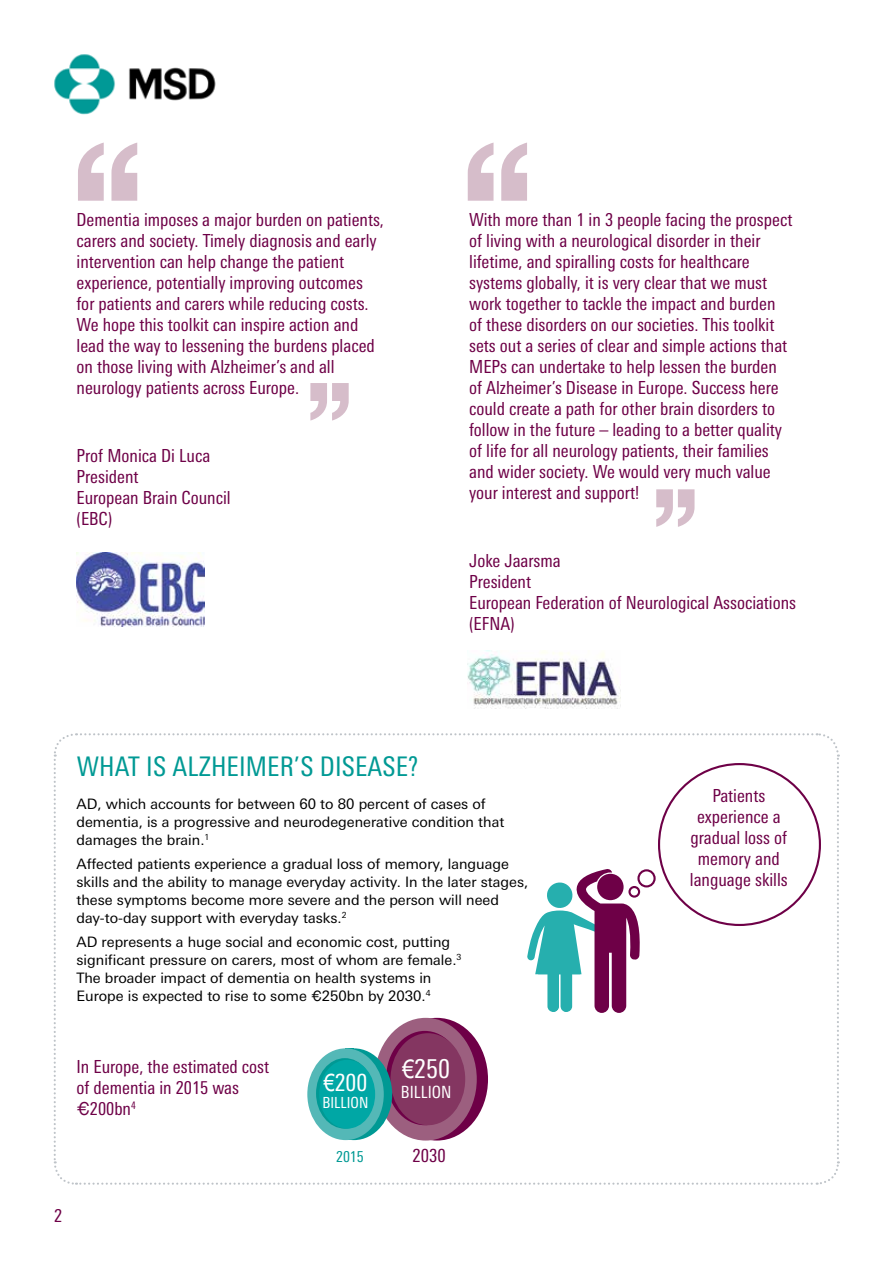
<style>
.page{position:relative;width:893px;height:1263px;background:#fff}
.page>*{position:absolute;margin:0;border:0;box-sizing:border-box;transform-origin:0 0}
.t1{font:condensed 27px "Linotype Univers";letter-spacing:.005em;color:#009994}
.t2{font:condensed 26.4px "Linotype Univers";color:#fff}
.t3{font:condensed 24px "Linotype Univers";color:#fff}
.t4{font:condensed 18.3px "Linotype Univers";color:#6e0047}
.t5{font:condensed 18px/21px "Linotype Univers";color:#6e0047}
.t6{font:condensed 16.8px "Linotype Univers";color:#fff}
.t7{font:condensed 15.3px "Linotype Univers";color:#fff}
.t8{font:condensed 15.3px "Linotype Univers";color:#009994}
.t9{font:14.4px/18px "Linotype Univers Basic";color:#000}
.s1{font-family:"Helvetica"}
.s2{font-family:"Helvetica";font-stretch:normal}
.s3{font-family:"Arial Narrow";font-stretch:normal;font-size:24.3px}
.s4{font-family:"Arial Narrow";font-stretch:normal;font-size:26.1px}
</style>
<div class="page">
<svg style="left:53px;top:733px;width:787px;height:452px"></svg>
<div style="left:386px;top:1018px;width:102px;height:122px;background:#6e0047;border-radius:50%"></div>
<div style="left:374px;top:1018px;width:103px;height:122px;background:#9c5f7f;border-radius:50%"></div>
<svg style="left:386px;top:1031px;width:77px;height:94px"></svg>
<div style="left:390px;top:1033px;width:75px;height:92px;background:#843661;border-radius:50%"></div>
<div style="left:316px;top:1048px;width:76px;height:92px;background:#009994;border-radius:50%"></div>
<div style="left:307px;top:1048px;width:77px;height:92px;background:#54b8b7;border-radius:50%"></div>
<svg style="left:316px;top:1058px;width:58px;height:70px"></svg>
<div style="left:319px;top:1060px;width:56px;height:68px;background:#00a7a5;border-radius:50%"></div>
<img style="left:468px;top:651px;width:152px;height:58px">
<img style="left:76px;top:553px;width:128px;height:74px">
<svg style="left:78px;top:143px;width:26px;height:58px"></svg>
<svg style="left:111px;top:143px;width:26px;height:58px"></svg>
<svg style="left:310px;top:383px;width:39px;height:38px"></svg>
<svg style="left:468px;top:143px;width:25px;height:58px"></svg>
<svg style="left:501px;top:143px;width:26px;height:58px"></svg>
<svg style="left:656px;top:489px;width:38px;height:38px"></svg>
<img style="left:54px;top:54px;width:162px;height:61px">
<p class="t5" style="left:77px;top:209px;width:309px">Dementia imposes a major burden on patients, carers and society. Timely diagnosis and early intervention can help change the patient experience, potentially improving outcomes for patients and carers while reducing costs.<br>We hope this toolkit can inspire action and lead the way to lessening the burdens placed on those living with Alzheimer’s and all neurology patients across Europe.</p>
<p class="t5" style="left:77px;top:445px;width:156px">Prof Monica Di Luca<br>President<br>European Brain Council (EBC)</p>
<p class="t5" style="left:469px;top:209px;width:325px">With more than 1 in 3 people facing the prospect of living with a neurological disorder in their lifetime, and spiralling costs for healthcare systems globally, it is very clear that we must work together to tackle the impact and burden of these disorders on our societies. This toolkit sets out a series of clear and simple actions that M EPs can undertake to help lessen the burden of Alzheimer’s Disease in Europe. Success here could create a path for other brain disorders to follow in the future – leading to a better quality of life for all neurology patients, their families and wider society. We would very much value your interest and support!</p>
<p class="t5" style="left:469px;top:550px;width:328px">Joke Jaarsma<br>President<br>European Federation of Neurological Associations (EFNA)</p>
<h1 class="t1" style="left:77px;top:751px;width:343px">what is alzheimer’s disease?</h1>
<p class="t9" style="left:76px;top:795px;width:429px">AD, which accounts for between 60 to 80 percent of cases of dementia, is a progressive and neurodegenerative condition that damages the brain.<sup>1</sup></p>
<p class="t9" style="left:76px;top:855px;width:453px">Affected patients experience a gradual loss of memory, language skills and the ability to manage everyday activity. In the later stages, these symptoms become more severe and the person will need day-to-day support with everyday tasks.<sup>2</sup></p>
<p class="t9" style="left:76px;top:933px;width:386px">AD represents a huge social and economic cost, putting significant pressure on carers, most of whom are female.<sup>3<br></sup>The broader impact of dementia on health systems in Europe is expected to rise to some <span class="s1">€</span>250bn by 2030.<sup>4</sup></p>
<p class="t5" style="left:77px;top:1056px;width:194px">I n Europe, the estimated cost of dementia in 2015 was <span class="s2">€</span>200bn<sup>4</sup></p>
<p class="t5" style="left:54px;top:1205px;width:10px">2</p>
<h3 class="t3" style="left:324px;top:1068px;width:45px"><span class="s3">€</span>200</h3>
<p class="t7" style="left:323px;top:1094px;width:45px">Billion</p>
<p class="t8" style="left:336px;top:1148px;width:29px">2015</p>
<h2 class="t2" style="left:402px;top:1054px;width:49px"><span class="s4">€</span>250</h2>
<p class="t6" style="left:401px;top:1082px;width:49px">Billion</p>
<p class="t4" style="left:413px;top:1145px;width:35px">2030</p>
<p class="t5" style="left:690px;top:785px;width:99px;text-align:center">Patients experience a gradual loss of memory and language skills</p>
</div>
